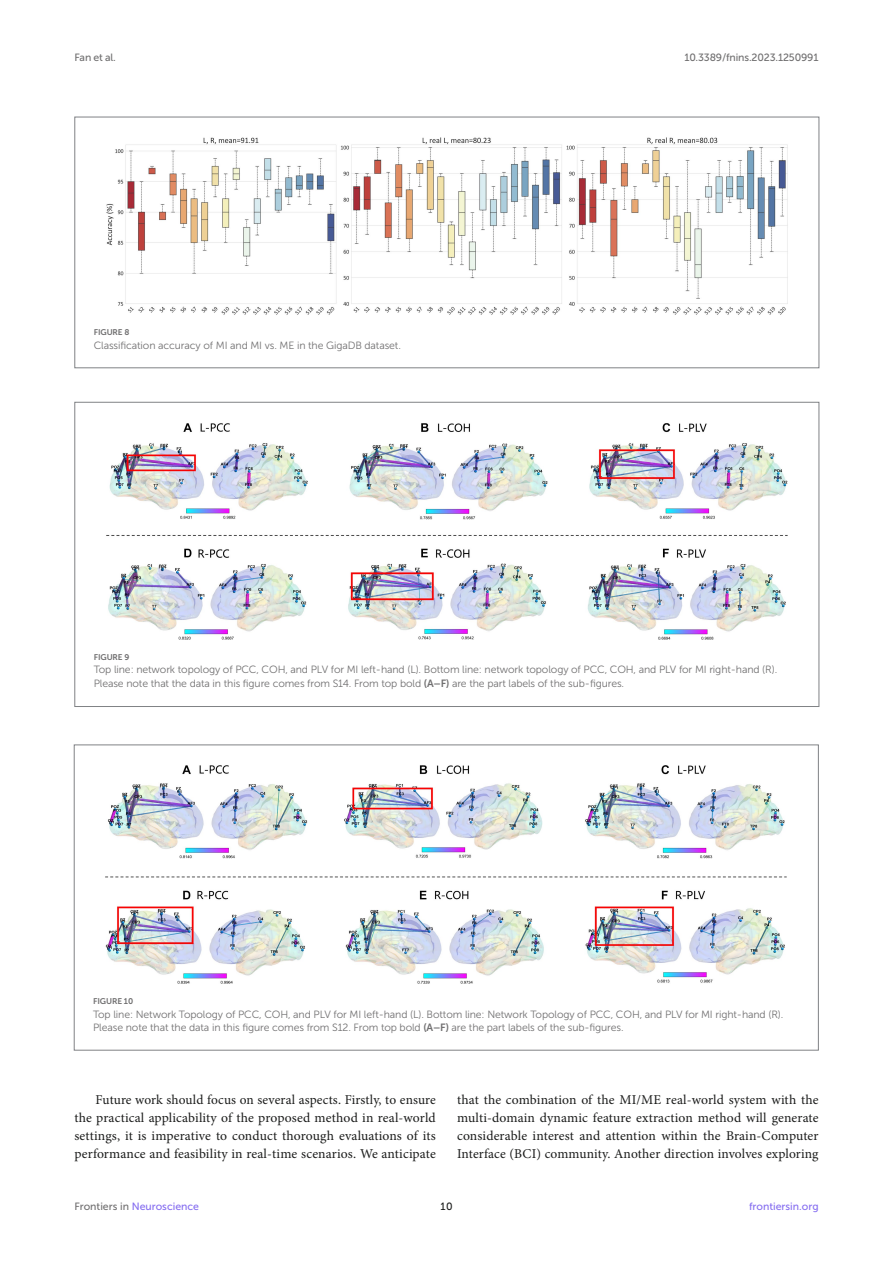
<style>
.page{position:relative;width:893px;height:1263px;background:#fff}
.page>*{position:absolute;margin:0;border:0;box-sizing:border-box;transform-origin:0 0}
.TEXT{font:13.5px/18px "Minion Pro";letter-spacing:.01em;color:#1b1c1b;text-align:justify}
.FIG_LEG{font:10.5px/13.5px "Museo Sans 300";letter-spacing:-.01em;color:#706f70}
.t1{font:10.5px "Museo Sans 500";color:#856df0}
.t2{font:10.5px "Museo Sans 500";letter-spacing:-.015em;color:#706f70}
.t3{font:10.5px "Museo Sans 500";color:#1b1c1b}
.FIG_HD{font:8.25px "Museo Sans 700";letter-spacing:-.01em;color:#706f70}
.s1{font-family:"Museo Sans 700"}
.s2{color:#706f70}
</style>
<div class="page">
<img style="left:106px;top:423px;width:682px;height:217px">
<img style="left:105px;top:765px;width:682px;height:219px">
<img style="left:106px;top:137px;width:682px;height:178px">
<div style="left:75px;top:117px;width:744px;height:251px;border:1px solid #808285"></div>
<p class="t2" style="left:74px;top:51px;width:43px">Fan et al.</p>
<p class="t2" style="left:684px;top:51px;width:136px">10.3389/fnins.2023.1250991</p>
<p class="FIG_HD" style="left:94px;top:328px;width:37px">FIGURE 8</p>
<p class="FIG_LEG" style="left:94px;top:338px;width:309px">Classification accuracy of MI and MI vs. ME in the GigaDB dataset.</p>
<p class="FIG_HD" style="left:94px;top:652px;width:37px">FIGURE 9</p>
<p class="FIG_LEG" style="left:94px;top:663px;width:685px">Top line: network topology of PCC, COH, and PLV for MI left-hand (L). Bottom line: network topology of PCC, COH, and PLV for MI right-hand (R).<br>Please note that the data in this figure comes from S14. From top bold <span class="s1">(A–F)</span> are the part labels of the sub-figures.</p>
<p class="FIG_HD" style="left:93px;top:997px;width:42px">FIGURE 10</p>
<p class="FIG_LEG" style="left:93px;top:1007px;width:692px">Top line: Network Topology of PCC, COH, and PLV for MI left-hand (L). Bottom line: Network Topology of PCC, COH, and PLV for MI right-hand (R).<br>Please note that the data in this figure comes from S12. From top bold <span class="s1">(A–F)</span> are the part labels of the sub-figures.</p>
<p class="TEXT" style="left:74px;top:1091px;width:363px;text-indent:21px">Future work should focus on several aspects. Firstly, to ensure the practical applicability of the proposed method in real-world settings, it is imperative to conduct thorough evaluations of its performance and feasibility in real-time scenarios. We anticipate</p>
<p class="TEXT" style="left:457px;top:1091px;width:363px">that the combination of the MI/ME real-world system with the multi-domain dynamic feature extraction method will generate considerable interest and attention within the Brain-Computer Interface (BCI) community. Another direction involves exploring</p>
<p class="t1" style="left:74px;top:1200px;width:126px"><span class="s2">Frontiers in</span> Neuroscience</p>
<p class="t3" style="left:440px;top:1200px;width:14px">10</p>
<p class="t1" style="left:749px;top:1200px;width:71px">frontiersin.org</p>
</div>
